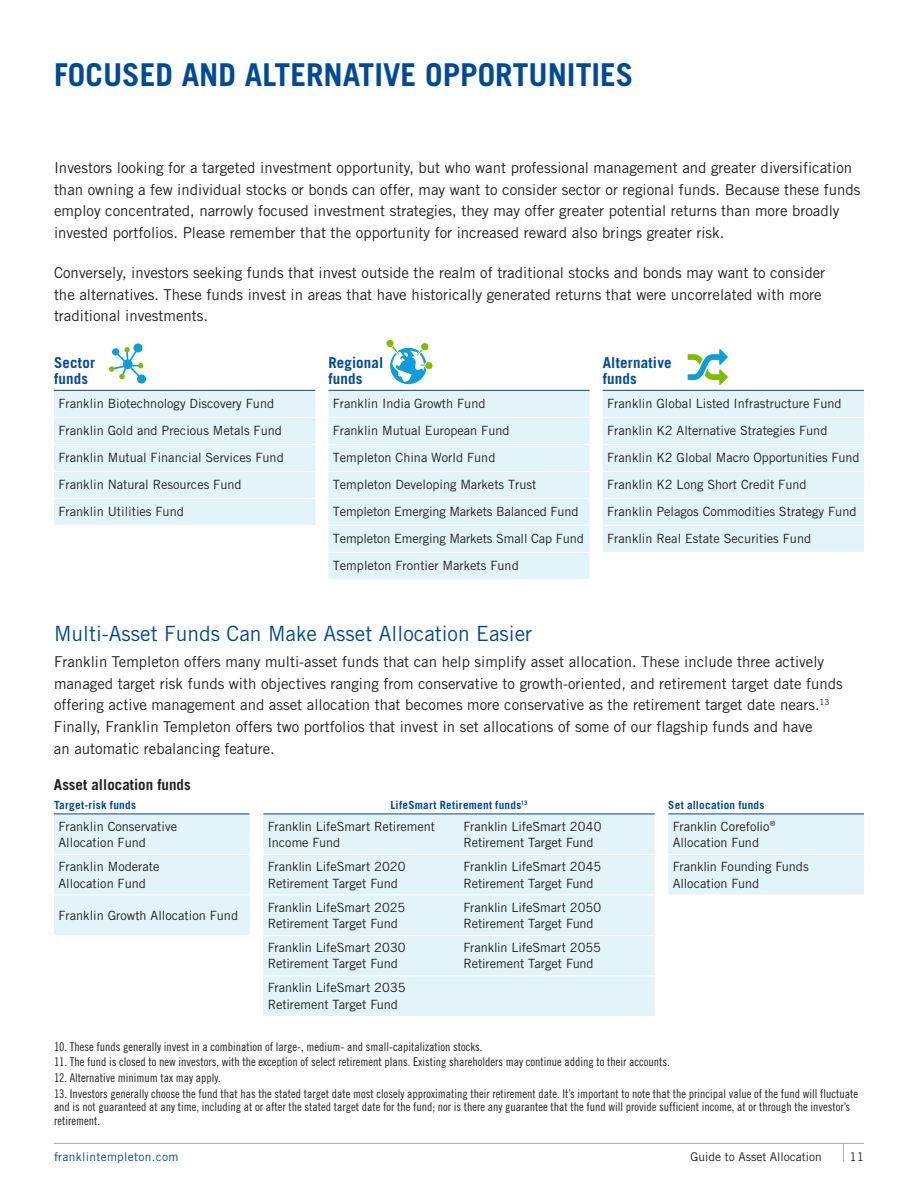
<style>
.page{position:relative;width:918px;height:1188px;background:#fff}
.page>*{position:absolute;margin:0;border:0;box-sizing:border-box;transform-origin:0 0}
.t1{font:700 31.5px "Trade Gothic LT Std";color:#004a97}
.t2{font:21px "Trade Gothic LT Std";color:#004a97}
.t3{font:15px/21.8px "Trade Gothic LT Std";color:#231f20}
.t4{font:700 15px/16.5px "Trade Gothic LT Std";letter-spacing:.015em;color:#004a97}
.t5{font:700 15px "Trade Gothic LT Std";color:#231f20}
.t6{font:12.75px/16.5px "Trade Gothic LT Std";color:#231f20}
.t7{font:12px/13.5px "Trade Gothic LT Std Cn 18";color:#231f20}
.t8{font:12px "Trade Gothic LT Std";color:#231f20}
.t9{font:12px "Trade Gothic LT Std";letter-spacing:.025em;color:#004a97}
.t10{font:700 11.25px "Trade Gothic LT Std";letter-spacing:.02em;color:#004a97}
</style>
<div class="page">
<hr style="left:54px;top:1143px;width:810px;height:1px;background:#a7a9ac">
<svg style="left:843px;top:1144px;width:1px;height:17px"></svg>
<svg style="left:54px;top:390px;width:810px;height:189px;fill:#e2f3fa"></svg>
<hr style="left:54px;top:390px;width:261px;height:1px;background:#004a97">
<hr style="left:328px;top:390px;width:262px;height:1px;background:#004a97">
<hr style="left:603px;top:390px;width:261px;height:1px;background:#004a97">
<hr style="left:54px;top:417px;width:261px;height:1px;background:#fff">
<hr style="left:54px;top:444px;width:261px;height:1px;background:#fff">
<hr style="left:54px;top:471px;width:261px;height:1px;background:#fff">
<hr style="left:54px;top:498px;width:261px;height:1px;background:#fff">
<hr style="left:54px;top:525px;width:261px;height:1px;background:#fff">
<hr style="left:328px;top:417px;width:262px;height:1px;background:#fff">
<hr style="left:328px;top:444px;width:262px;height:1px;background:#fff">
<hr style="left:328px;top:471px;width:262px;height:1px;background:#fff">
<hr style="left:328px;top:498px;width:262px;height:1px;background:#fff">
<hr style="left:328px;top:525px;width:262px;height:1px;background:#fff">
<hr style="left:328px;top:552px;width:262px;height:1px;background:#fff">
<hr style="left:603px;top:417px;width:261px;height:1px;background:#fff">
<hr style="left:603px;top:444px;width:261px;height:1px;background:#fff">
<hr style="left:603px;top:471px;width:261px;height:1px;background:#fff">
<hr style="left:603px;top:498px;width:261px;height:1px;background:#fff">
<hr style="left:603px;top:525px;width:261px;height:1px;background:#fff">
<hr style="left:603px;top:552px;width:261px;height:1px;background:#fff">
<div style="left:386px;top:340px;width:8px;height:7px;background:#82bc00;border-radius:50%"></div>
<div style="left:421px;top:343px;width:8px;height:8px;background:#82bc00;border-radius:50%"></div>
<svg style="left:390px;top:346px;width:43px;height:38px"></svg>
<svg style="left:688px;top:349px;width:40px;height:36px"></svg>
<div style="left:137px;top:375px;width:9px;height:9px;background:#0c9ed9;border-radius:50%"></div>
<svg style="left:133px;top:343px;width:9px;height:9px"></svg>
<svg style="left:109px;top:347px;width:34px;height:33px"></svg>
<svg style="left:54px;top:815px;width:810px;height:201px;fill:#e2f3fa"></svg>
<hr style="left:54px;top:814px;width:196px;height:1px;background:#004a97">
<hr style="left:263px;top:814px;width:196px;height:1px;background:#004a97">
<hr style="left:459px;top:814px;width:196px;height:1px;background:#004a97">
<hr style="left:668px;top:814px;width:196px;height:1px;background:#004a97">
<hr style="left:54px;top:854px;width:196px;height:1px;background:#fff">
<hr style="left:54px;top:895px;width:196px;height:1px;background:#fff">
<hr style="left:54px;top:935px;width:196px;height:1px;background:#fff">
<hr style="left:263px;top:854px;width:196px;height:1px;background:#fff">
<hr style="left:459px;top:854px;width:196px;height:1px;background:#fff">
<hr style="left:263px;top:895px;width:196px;height:1px;background:#fff">
<hr style="left:459px;top:895px;width:196px;height:1px;background:#fff">
<hr style="left:263px;top:935px;width:196px;height:1px;background:#fff">
<hr style="left:459px;top:935px;width:196px;height:1px;background:#fff">
<hr style="left:263px;top:976px;width:196px;height:1px;background:#fff">
<hr style="left:459px;top:976px;width:196px;height:1px;background:#fff">
<hr style="left:668px;top:854px;width:196px;height:1px;background:#fff">
<hr style="left:668px;top:895px;width:196px;height:1px;background:#fff">
<h1 class="t1" style="left:54px;top:55px;width:581px">FOCUSED AND ALTERNATIVE OPPORTUNITIES</h1>
<p class="t3" style="left:54px;top:156px;width:808px">Investors looking for a targeted investment opportunity, but who want professional management and greater diversification than owning a few individual stocks or bonds can offer, may want to consider sector or regional funds. Because these funds employ concentrated, narrowly focused investment strategies, they may offer greater potential returns than more broadly invested portfolios. Please remember that the opportunity for increased reward also brings greater risk.</p>
<p class="t3" style="left:54px;top:261px;width:773px">Conversely, investors seeking funds that invest outside the realm of traditional stocks and bonds may want to consider the alternatives. These funds invest in areas that have historically generated returns that were uncorrelated with more traditional investments.</p>
<p class="t4" style="left:54px;top:354px;width:43px">Sector funds</p>
<p class="t4" style="left:328px;top:354px;width:56px">Regional funds</p>
<p class="t4" style="left:603px;top:354px;width:70px">Alternative funds</p>
<p class="t6" style="left:58px;top:395px;width:217px">Franklin Biotechnology Discovery Fund</p>
<p class="t6" style="left:333px;top:395px;width:154px">Franklin India Growth Fund</p>
<p class="t6" style="left:607px;top:395px;width:236px">Franklin Global Listed Infrastructure Fund</p>
<p class="t6" style="left:58px;top:422px;width:225px">Franklin Gold and Precious Metals Fund</p>
<p class="t6" style="left:333px;top:422px;width:178px">Franklin Mutual European Fund</p>
<p class="t6" style="left:607px;top:422px;width:222px">Franklin K2 Alternative Strategies Fund</p>
<p class="t6" style="left:58px;top:449px;width:227px">Franklin Mutual Financial Services Fund</p>
<p class="t6" style="left:333px;top:449px;width:164px">Templeton China World Fund</p>
<p class="t6" style="left:607px;top:449px;width:254px">Franklin K2 Global Macro Opportunities Fund</p>
<p class="t6" style="left:58px;top:477px;width:185px">Franklin Natural Resources Fund</p>
<p class="t6" style="left:333px;top:477px;width:205px">Templeton Developing Markets Trust</p>
<p class="t6" style="left:607px;top:477px;width:201px">Franklin K2 Long Short Credit Fund</p>
<p class="t6" style="left:58px;top:504px;width:127px">Franklin Utilities Fund</p>
<p class="t6" style="left:333px;top:504px;width:247px">Templeton Emerging Markets Balanced Fund</p>
<p class="t6" style="left:607px;top:504px;width:251px">Franklin Pelagos Commodities Strategy Fund</p>
<p class="t6" style="left:333px;top:531px;width:252px">Templeton Emerging Markets Small Cap Fund</p>
<p class="t6" style="left:607px;top:531px;width:206px">Franklin Real Estate Securities Fund</p>
<p class="t6" style="left:333px;top:558px;width:187px">Templeton Frontier Markets Fund</p>
<h2 class="t2" style="left:54px;top:621px;width:480px">Multi‐Asset Funds Can Make Asset Allocation Easier</h2>
<p class="t3" style="left:54px;top:651px;width:790px">Franklin Templeton offers many multi‐asset funds that can help simplify asset allocation. These include three actively managed target risk funds with objectives ranging from conservative to growth‐oriented, and retirement target date funds offering active management and asset allocation that becomes more conservative as the retirement target date nears.<sup>13<br></sup>Finally, Franklin Templeton offers two portfolios that invest in set allocations of some of our flagship funds and have<br>an automatic rebalancing feature.</p>
<p class="t5" style="left:54px;top:775px;width:138px">Asset allocation funds</p>
<p class="t10" style="left:54px;top:798px;width:84px">Target-risk funds</p>
<p class="t10" style="left:390px;top:798px;width:139px">LifeSmart Retirement funds<sup>13</sup></p>
<p class="t10" style="left:668px;top:798px;width:98px">Set allocation funds</p>
<p class="t6" style="left:58px;top:818px;width:120px">Franklin Conservative<br>Allocation Fund</p>
<p class="t6" style="left:268px;top:818px;width:169px">Franklin LifeSmart Retirement<br>Income Fund</p>
<p class="t6" style="left:464px;top:818px;width:140px">Franklin LifeSmart 2040<br>Retirement Target Fund</p>
<p class="t6" style="left:673px;top:818px;width:104px">Franklin Corefolio<sup>®<br></sup>Allocation Fund</p>
<p class="t6" style="left:59px;top:858px;width:102px">Franklin Moderate<br>Allocation Fund</p>
<p class="t6" style="left:268px;top:858px;width:139px">Franklin LifeSmart 2020<br>Retirement Target Fund</p>
<p class="t6" style="left:464px;top:858px;width:139px">Franklin LifeSmart 2045<br>Retirement Target Fund</p>
<p class="t6" style="left:673px;top:858px;width:137px">Franklin Founding Funds<br>Allocation Fund</p>
<p class="t6" style="left:59px;top:907px;width:181px">Franklin Growth Allocation Fund</p>
<p class="t6" style="left:268px;top:899px;width:139px">Franklin LifeSmart 2025<br>Retirement Target Fund</p>
<p class="t6" style="left:464px;top:899px;width:139px">Franklin LifeSmart 2050<br>Retirement Target Fund</p>
<p class="t6" style="left:268px;top:939px;width:139px">Franklin LifeSmart 2030<br>Retirement Target Fund</p>
<p class="t6" style="left:464px;top:939px;width:139px">Franklin LifeSmart 2055<br>Retirement Target Fund</p>
<p class="t6" style="left:268px;top:980px;width:139px">Franklin LifeSmart 2035<br>Retirement Target Fund</p>
<p class="t7" style="left:54px;top:1040px;width:430px">10. These funds generally invest in a combination of large-, medium- and small-capitalization stocks.</p>
<p class="t7" style="left:54px;top:1055px;width:617px">11. The fund is closed to new investors, with the exception of select retirement plans. Existing shareholders may continue adding to their accounts.</p>
<p class="t7" style="left:54px;top:1071px;width:168px">12. Alternative minimum tax may apply.</p>
<p class="t7" style="left:54px;top:1087px;width:806px">13. Investors generally choose the fund that has the stated target date most closely approximating their retirement date. It’s important to note that the principal value of the fund will fluctuate and is not guaranteed at any time, including at or after the stated target date for the fund; nor is there any guarantee that the fund will provide sufficient income, at or through the investor’s retirement.</p>
<p class="t9" style="left:54px;top:1149px;width:126px">franklintempleton.com</p>
<p class="t8" style="left:690px;top:1149px;width:133px">Guide to Asset Allocation</p>
<p class="t8" style="left:849px;top:1149px;width:16px">11</p>
</div>
